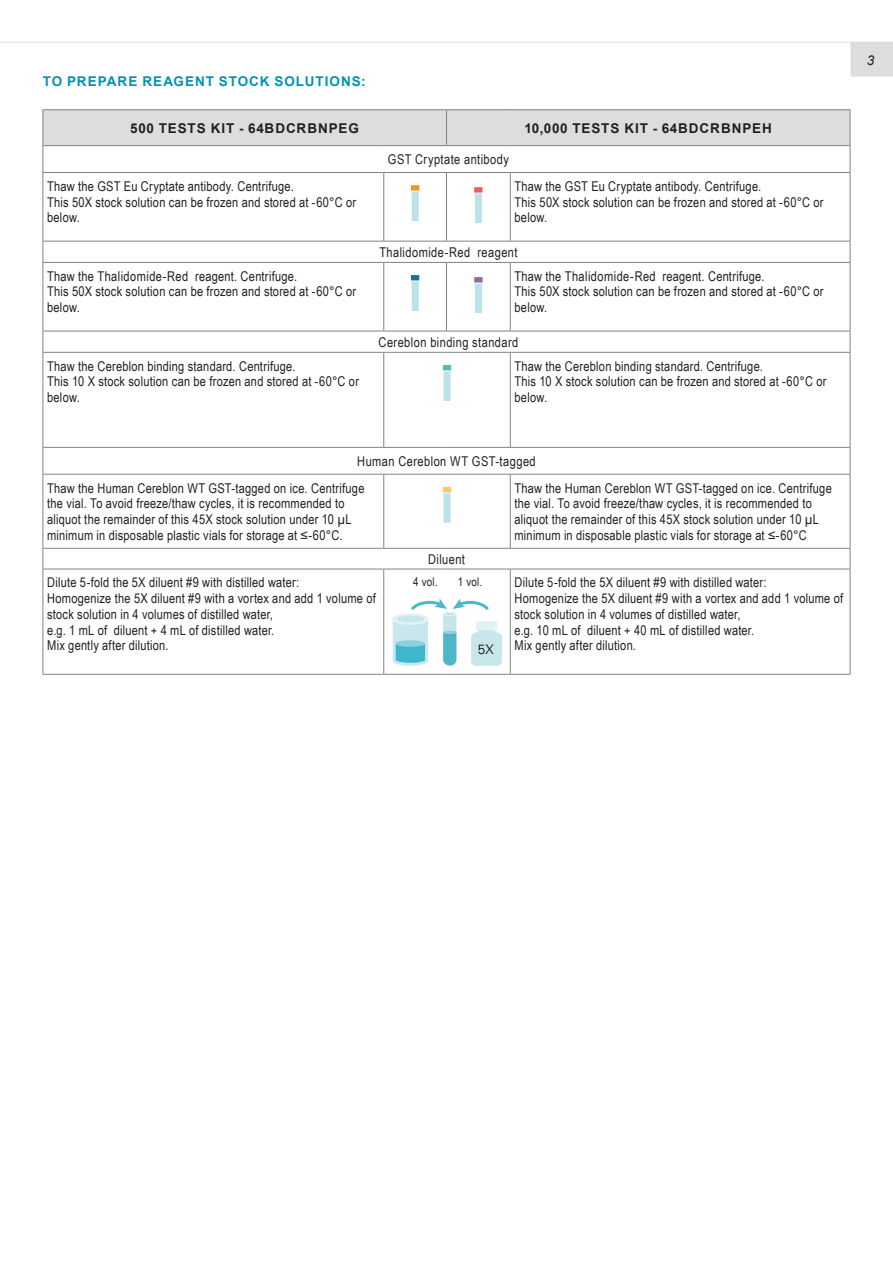
<style>
.page{position:relative;width:893px;height:1263px;background:#fff}
.page>*{position:absolute;margin:0;border:0;box-sizing:border-box;transform-origin:0 0}
.table_texte_gauche{font:13.5px/15.8px "Arial Narrow";letter-spacing:.015em;color:#231f20}
.table_texte{font:13.5px "Arial Narrow";letter-spacing:.03em;color:#231f20}
.table_title{font:700 13.5px "Arial";letter-spacing:.07em;color:#231f20}
.t1{font:700 13.5px "Arial";letter-spacing:.07em;color:#0093b0}
.t2{font:300 13.5px "Univers Com 45";color:#000}
.paragraphe{font:italic 13.5px "Arial";color:#231f20}
.legend_texte{font:12px "Arial Narrow";letter-spacing:.02em;color:#231f20}
</style>
<div class="page">
<svg style="left:0;top:42px;width:893px;height:35px"></svg>
<svg style="left:44px;top:173px;width:806px;height:501px"></svg>
<hr style="left:43px;top:109px;width:341px;height:1px;background:#808285">
<hr style="left:384px;top:109px;width:62px;height:1px;background:#808285">
<hr style="left:446px;top:109px;width:64px;height:1px;background:#808285">
<hr style="left:510px;top:109px;width:340px;height:1px;background:#808285">
<svg style="left:850px;top:241px;width:1px;height:21px"></svg>
<svg style="left:850px;top:331px;width:1px;height:21px"></svg>
<svg style="left:850px;top:448px;width:1px;height:26px"></svg>
<svg style="left:850px;top:549px;width:1px;height:20px"></svg>
<svg style="left:43px;top:110px;width:808px;height:62px"></svg>
<hr style="left:384px;top:145px;width:62px;height:1px;background:#808285">
<hr style="left:446px;top:145px;width:64px;height:1px;background:#808285">
<hr style="left:510px;top:145px;width:340px;height:1px;background:#808285">
<hr style="left:43px;top:172px;width:341px;height:1px;background:#808285">
<hr style="left:43px;top:173px;width:1px;height:68px;background:#808285">
<hr style="left:510px;top:172px;width:340px;height:1px;background:#808285">
<hr style="left:850px;top:173px;width:1px;height:68px;background:#808285">
<hr style="left:384px;top:172px;width:62px;height:1px;background:#808285">
<hr style="left:446px;top:172px;width:64px;height:1px;background:#808285">
<hr style="left:446px;top:173px;width:1px;height:68px;background:#808285">
<hr style="left:383px;top:173px;width:1px;height:68px;background:#808285">
<hr style="left:510px;top:173px;width:1px;height:68px;background:#808285">
<hr style="left:43px;top:241px;width:341px;height:1px;background:#808285">
<svg style="left:43px;top:241px;width:1px;height:21px"></svg>
<hr style="left:384px;top:241px;width:62px;height:1px;background:#808285">
<hr style="left:446px;top:241px;width:64px;height:1px;background:#808285">
<hr style="left:510px;top:241px;width:340px;height:1px;background:#808285">
<hr style="left:43px;top:262px;width:341px;height:1px;background:#808285">
<hr style="left:43px;top:263px;width:1px;height:68px;background:#808285">
<hr style="left:510px;top:262px;width:340px;height:1px;background:#808285">
<hr style="left:850px;top:263px;width:1px;height:68px;background:#808285">
<hr style="left:384px;top:262px;width:62px;height:1px;background:#808285">
<hr style="left:446px;top:262px;width:64px;height:1px;background:#808285">
<hr style="left:446px;top:263px;width:1px;height:68px;background:#808285">
<hr style="left:383px;top:263px;width:1px;height:68px;background:#808285">
<hr style="left:510px;top:263px;width:1px;height:68px;background:#808285">
<hr style="left:43px;top:331px;width:341px;height:1px;background:#808285">
<svg style="left:43px;top:331px;width:1px;height:21px"></svg>
<hr style="left:384px;top:331px;width:62px;height:1px;background:#808285">
<hr style="left:446px;top:331px;width:64px;height:1px;background:#808285">
<hr style="left:510px;top:331px;width:340px;height:1px;background:#808285">
<hr style="left:43px;top:352px;width:341px;height:1px;background:#808285">
<hr style="left:43px;top:353px;width:1px;height:94px;background:#808285">
<hr style="left:510px;top:352px;width:340px;height:1px;background:#808285">
<hr style="left:850px;top:353px;width:1px;height:94px;background:#808285">
<hr style="left:384px;top:352px;width:62px;height:1px;background:#808285">
<hr style="left:383px;top:353px;width:1px;height:94px;background:#808285">
<hr style="left:446px;top:352px;width:64px;height:1px;background:#808285">
<hr style="left:510px;top:353px;width:1px;height:94px;background:#808285">
<hr style="left:43px;top:447px;width:341px;height:1px;background:#808285">
<svg style="left:43px;top:448px;width:1px;height:26px"></svg>
<hr style="left:384px;top:447px;width:62px;height:1px;background:#808285">
<hr style="left:446px;top:447px;width:64px;height:1px;background:#808285">
<hr style="left:510px;top:447px;width:340px;height:1px;background:#808285">
<hr style="left:43px;top:474px;width:341px;height:1px;background:#808285">
<hr style="left:43px;top:475px;width:1px;height:73px;background:#808285">
<hr style="left:510px;top:474px;width:340px;height:1px;background:#808285">
<hr style="left:850px;top:475px;width:1px;height:73px;background:#808285">
<hr style="left:384px;top:474px;width:62px;height:1px;background:#808285">
<hr style="left:383px;top:475px;width:1px;height:73px;background:#808285">
<hr style="left:446px;top:474px;width:64px;height:1px;background:#808285">
<hr style="left:510px;top:475px;width:1px;height:73px;background:#808285">
<hr style="left:43px;top:548px;width:341px;height:1px;background:#808285">
<svg style="left:43px;top:549px;width:1px;height:20px"></svg>
<hr style="left:384px;top:548px;width:62px;height:1px;background:#808285">
<hr style="left:446px;top:548px;width:64px;height:1px;background:#808285">
<hr style="left:510px;top:548px;width:340px;height:1px;background:#808285">
<hr style="left:43px;top:569px;width:341px;height:1px;background:#808285">
<hr style="left:43px;top:569px;width:1px;height:105px;background:#808285">
<hr style="left:510px;top:569px;width:340px;height:1px;background:#808285">
<hr style="left:850px;top:569px;width:1px;height:105px;background:#808285">
<hr style="left:43px;top:674px;width:341px;height:1px;background:#808285">
<hr style="left:384px;top:674px;width:62px;height:1px;background:#808285">
<hr style="left:446px;top:674px;width:64px;height:1px;background:#808285">
<hr style="left:510px;top:674px;width:340px;height:1px;background:#808285">
<hr style="left:384px;top:569px;width:62px;height:1px;background:#808285">
<hr style="left:383px;top:569px;width:1px;height:105px;background:#808285">
<hr style="left:446px;top:569px;width:64px;height:1px;background:#808285">
<hr style="left:510px;top:569px;width:1px;height:105px;background:#808285">
<svg style="left:411px;top:185px;width:8px;height:36px"></svg>
<svg style="left:474px;top:187px;width:8px;height:36px"></svg>
<svg style="left:411px;top:275px;width:8px;height:36px"></svg>
<svg style="left:474px;top:277px;width:8px;height:36px"></svg>
<svg style="left:443px;top:365px;width:8px;height:36px"></svg>
<svg style="left:443px;top:487px;width:8px;height:36px"></svg>
<svg style="left:392px;top:598px;width:110px;height:68px"></svg>
<div style="left:476px;top:621px;width:21px;height:9px;background:#e4f2f5"></div>
<h5 class="t1" style="left:43px;top:72px;width:324px">TO PREPARE REAGENT STOCK SOLUTIONS:</h5>
<p class="table_title" style="left:130px;top:118px;width:230px">500 TESTS KIT - 64BDCRBNPEG</p>
<p class="table_title" style="left:524px;top:118px;width:249px">10,000 TESTS KIT - 64BDCRBNPEH</p>
<p class="table_texte" style="left:388px;top:149px;width:122px">GST Cryptate antibody</p>
<p class="table_texte_gauche" style="left:47px;top:178px;width:311px">Thaw the GST Eu Cryptate antibody. Centrifuge.<br>This 50X stock solution can be frozen and stored at -60°C or below.</p>
<p class="table_texte_gauche" style="left:514px;top:178px;width:311px">Thaw the GST Eu Cryptate antibody. Centrifuge.<br>This 50X stock solution can be frozen and stored at -60°C or below.</p>
<p class="table_texte" style="left:379px;top:242px;width:140px">Thalidomide-Red reagent</p>
<p class="table_texte_gauche" style="left:47px;top:268px;width:311px">Thaw the Thalidomide-Red reagent. Centrifuge.<br>This 50X stock solution can be frozen and stored at -60°C or below.</p>
<p class="table_texte_gauche" style="left:514px;top:268px;width:311px">Thaw the Thalidomide-Red reagent. Centrifuge.<br>This 50X stock solution can be frozen and stored at -60°C or below.</p>
<p class="table_texte" style="left:378px;top:332px;width:141px">Cereblon binding standard</p>
<p class="table_texte_gauche" style="left:47px;top:357px;width:313px">Thaw the Cereblon binding standard. Centrifuge.<br>This 10 X stock solution can be frozen and stored at -60°C or below.</p>
<p class="table_texte_gauche" style="left:514px;top:357px;width:313px">Thaw the Cereblon binding standard. Centrifuge.<br>This 10 X stock solution can be frozen and stored at -60°C or below.</p>
<p class="table_texte" style="left:357px;top:451px;width:180px">Human Cereblon WT GST-tagged</p>
<p class="table_texte_gauche" style="left:47px;top:479px;width:319px">Thaw the Human Cereblon WT GST-tagged on ice. Centrifuge the vial. To avoid freeze/thaw cycles, it is recommended to aliquot the remainder of this 45X stock solution under 10 µL minimum in disposable plastic vials for storage at ≤-60°C.</p>
<p class="table_texte_gauche" style="left:514px;top:479px;width:319px">Thaw the Human Cereblon WT GST-tagged on ice. Centrifuge the vial. To avoid freeze/thaw cycles, it is recommended to aliquot the remainder of this 45X stock solution under 10 µL minimum in disposable plastic vials for storage at ≤-60°C</p>
<p class="table_texte" style="left:428px;top:549px;width:38px">Diluent</p>
<p class="table_texte_gauche" style="left:47px;top:574px;width:254px">Dilute 5-fold the 5X diluent #9 with distilled water:</p>
<p class="table_texte_gauche" style="left:47px;top:590px;width:330px">Homogenize the 5X diluent #9 with a vortex and add 1 volume of stock solution in 4 volumes of distilled water,</p>
<p class="table_texte_gauche" style="left:47px;top:621px;width:229px">e.g. 1 mL of diluent + 4 mL of distilled water.<br>Mix gently after dilution.</p>
<p class="legend_texte" style="left:413px;top:573px;width:26px">4 vol.</p>
<p class="legend_texte" style="left:458px;top:573px;width:26px">1 vol.</p>
<p class="table_texte_gauche" style="left:514px;top:574px;width:254px">Dilute 5-fold the 5X diluent #9 with distilled water:</p>
<p class="table_texte_gauche" style="left:514px;top:590px;width:330px">Homogenize the 5X diluent #9 with a vortex and add 1 volume of stock solution in 4 volumes of distilled water,</p>
<p class="table_texte_gauche" style="left:514px;top:621px;width:241px">e.g. 10 mL of diluent + 40 mL of distilled water.<br>Mix gently after dilution.</p>
<p class="t2" style="left:478px;top:641px;width:17px">5X</p>
<p class="paragraphe" style="left:867px;top:51px;width:9px">3</p>
</div>
